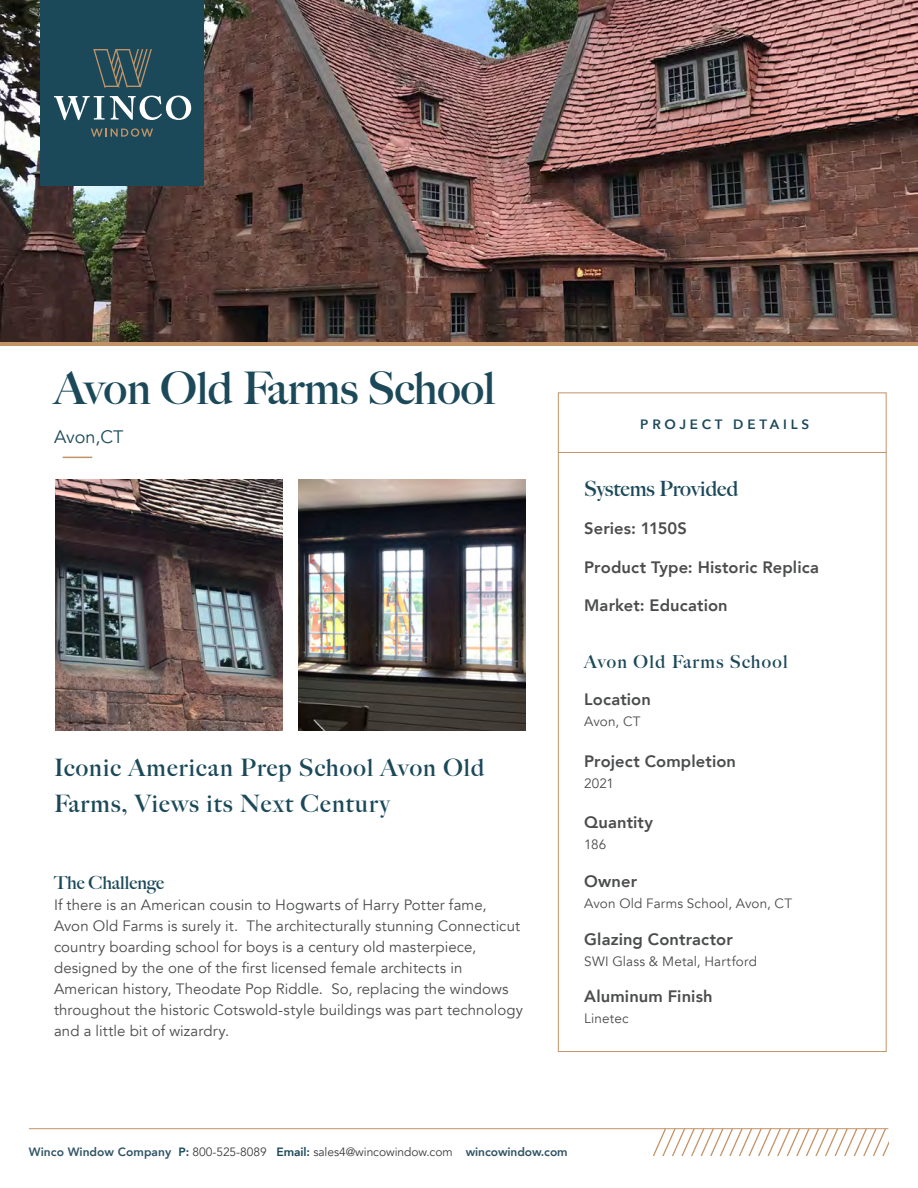
<style>
.page{position:relative;width:918px;height:1188px;background:#fff}
.page>*{position:absolute;margin:0;border:0;box-sizing:border-box;transform-origin:0 0}
.t1{font:700 45px "Big Caslon FB";color:#1b4959}
.Paragraph_Style_1{font:700 24px/36px "Big Caslon FB";letter-spacing:.05em;color:#1b4959}
.t2{font:700 21px "Big Caslon FB";color:#1b4959}
.Paragraph_Style_1-2{font:700 18px "Big Caslon FB";letter-spacing:.075em;color:#1b4959}
.Paragraph_Style_1-3{font:700 18px "Big Caslon FB";color:#1b4959}
.t3{font:18px "Avenir";color:#1b4959}
.Paragraph_Style_1-4{font:800 16.5px "Avenir";letter-spacing:.005em;color:#4b4c4d}
.Paragraph_Style_1-5{font:15px/21px "Avenir";letter-spacing:.005em;color:#4b4c4d}
.Paragraph_Style_1-6{font:13.5px "Avenir";letter-spacing:.01em;color:#4b4c4d}
.t4{font:600 13.5px "Avenir Next";letter-spacing:.28em;color:#1b4959}
.t5{font:12px "Avenir";letter-spacing:-.005em;color:#3d3d3d}
.s1{font-weight:800;color:#305465}
.s2{font-weight:800;color:#1b4959}
</style>
<div class="page">
<img style="left:0;top:0;width:918px;height:343px">
<svg style="left:63px;top:457px;width:29px;height:1px"></svg>
<div style="left:40px;top:0;width:163px;height:186px;background:#1b4959"></div>
<svg style="left:54px;top:96px;width:137px;height:24px"></svg>
<svg style="left:91px;top:128px;width:62px;height:9px"></svg>
<svg style="left:93px;top:49px;width:59px;height:38px"></svg>
<hr style="left:0;top:343px;width:918px;height:3px;background:#c39367">
<hr style="left:29px;top:1128px;width:859px;height:1px;background:#c39367">
<svg style="left:650px;top:1128px;width:238px;height:28px"></svg>
<img style="left:298px;top:480px;width:228px;height:250px">
<img style="left:55px;top:480px;width:227px;height:250px">
<hr style="left:558px;top:452px;width:329px;height:1px;background:#c39367">
<p class="t1" style="left:54px;top:362px;width:443px">Avon Old Farms School</p>
<p class="t3" style="left:54px;top:426px;width:71px">Avon,CT</p>
<p class="Paragraph_Style_1" style="left:54px;top:750px;width:432px">Iconic American Prep School Avon Old<br>Farms, Views its Next Century</p>
<p class="Paragraph_Style_1-3" style="left:54px;top:872px;width:112px">The Challenge</p>
<p class="Paragraph_Style_1-5" style="left:54px;top:895px;width:470px">If there is an American cousin to Hogwarts of Harry Potter fame, Avon Old Farms is surely it. The architecturally stunning Connecticut country boarding school for boys is a century old masterpiece, designed by the one of the first licensed female architects in American history, Theodate Pop Riddle. So, replacing the windows throughout the historic Cotswold-style buildings was part technology and a little bit of wizardry.</p>
<p class="t4" style="left:640px;top:413px;width:171px">PROJECT DETAILS</p>
<p class="t2" style="left:584px;top:476px;width:156px">Systems Provided</p>
<p class="Paragraph_Style_1-4" style="left:584px;top:516px;width:104px">Series: 1150S</p>
<p class="Paragraph_Style_1-4" style="left:584px;top:554px;width:236px">Product Type: Historic Replica</p>
<p class="Paragraph_Style_1-4" style="left:584px;top:592px;width:145px">Market: Education</p>
<p class="Paragraph_Style_1-2" style="left:584px;top:651px;width:205px">Avon Old Farms School</p>
<p class="Paragraph_Style_1-4" style="left:584px;top:686px;width:68px">Location</p>
<p class="Paragraph_Style_1-6" style="left:584px;top:713px;width:58px">Avon, CT</p>
<p class="Paragraph_Style_1-4" style="left:584px;top:748px;width:153px">Project Completion</p>
<p class="Paragraph_Style_1-6" style="left:584px;top:775px;width:31px">2021</p>
<p class="Paragraph_Style_1-4" style="left:584px;top:809px;width:70px">Quantity</p>
<p class="Paragraph_Style_1-6" style="left:584px;top:836px;width:24px">186</p>
<p class="Paragraph_Style_1-4" style="left:584px;top:868px;width:54px">Owner</p>
<p class="Paragraph_Style_1-6" style="left:584px;top:895px;width:209px">Avon Old Farms School, Avon, CT</p>
<p class="Paragraph_Style_1-4" style="left:584px;top:926px;width:150px">Glazing Contractor</p>
<p class="Paragraph_Style_1-6" style="left:584px;top:953px;width:174px">SWI Glass &amp; Metal, Hartford</p>
<p class="Paragraph_Style_1-4" style="left:584px;top:983px;width:130px">Aluminum Finish</p>
<p class="Paragraph_Style_1-6" style="left:584px;top:1010px;width:46px">Linetec</p>
<p class="t5" style="left:29px;top:1145px;width:540px"><span class="s1">Winco Window Company</span> <span class="s2">P:</span> 800-525-8089 <span class="s2">Email:</span> sales4@wincowindow.com <span class="s1">wincowindow.com</span></p>
</div>
